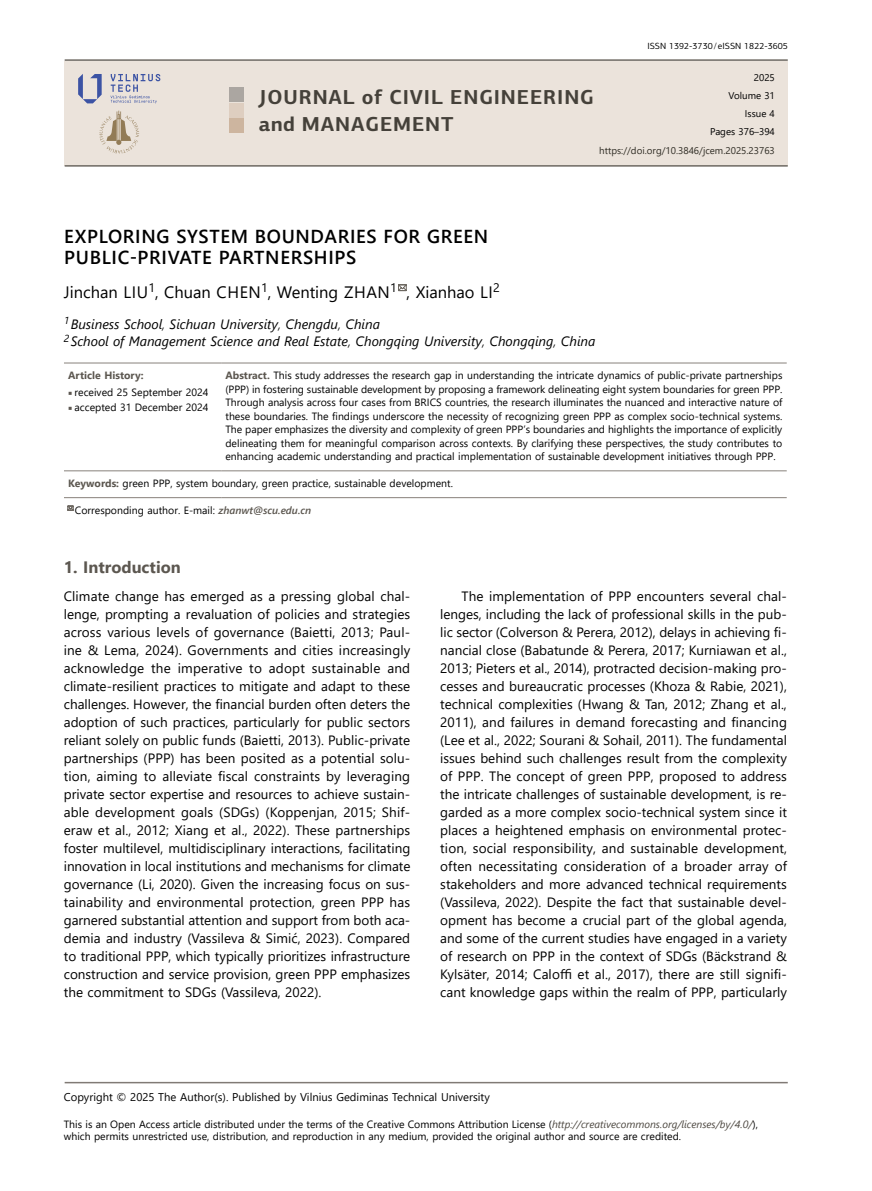
<style>
.page{position:relative;width:872px;height:1191px;background:#fff}
.page>*{position:absolute;margin:0;border:0;box-sizing:border-box;transform-origin:0 0}
.t1{font:700 20.25px/27px "PF Centro Sans Pro";letter-spacing:.045em;color:#45413a}
.T_1{font:600 18.75px/21px "Segoe UI";letter-spacing:.035em;color:#000}
.T_2{font:16.5px "Segoe UI";color:#000}
._01{font:700 16.5px "Segoe UI";color:#5c5750}
._00{font:13.5px/18px "Segoe UI";color:#000;text-align:justify}
.T_3{font:italic 13.5px "Segoe UI";color:#000}
.t2{font:11.25px "Segoe UI";color:#000}
.T_5{font:10.5px/13.5px "Segoe UI";color:#000}
.T_6{font:10.5px "Segoe UI";color:#000}
.t3{font:700 10.5px "Segoe UI";color:#5c5750}
.t4{font:9.75px "Segoe UI";color:#302d25}
.t5{font:9.75px "Segoe UI";color:#000}
.t6{font:9px "PF Centro Sans Pro";color:#000}
.s1{font-weight:300}
.s2{font-weight:700;color:#5c5750}
.s3{font-family:"Minion Pro";color:#5c5750}
.s4{font-weight:600;font-style:italic;color:#5c5750}
.s5{font-style:italic;color:#4d4841}
</style>
<div class="page">
<hr style="left:65px;top:1081px;width:722px;height:2px;background:#807a75">
<div style="left:65px;top:61px;width:722px;height:104px;background:#ebe3db"></div>
<hr style="left:65px;top:59px;width:722px;height:2px;background:#6d6861">
<hr style="left:65px;top:165px;width:722px;height:2px;background:#6d6861">
<div style="left:229px;top:87px;width:15px;height:15px;background:#aba6a1"></div>
<div style="left:229px;top:118px;width:15px;height:15px;background:#cdb59f"></div>
<div style="left:229px;top:103px;width:15px;height:14px;background:#decec0"></div>
<svg style="left:78px;top:74px;width:24px;height:29px"></svg>
<svg style="left:111px;top:74px;width:49px;height:29px"></svg>
<svg style="left:99px;top:111px;width:40px;height:43px"></svg>
<hr style="left:64px;top:362px;width:157px;height:1px;background:#958f8a">
<hr style="left:221px;top:362px;width:565px;height:1px;background:#958f8a">
<hr style="left:64px;top:470px;width:157px;height:1px;background:#958f8a">
<hr style="left:221px;top:470px;width:565px;height:1px;background:#958f8a">
<hr style="left:64px;top:497px;width:157px;height:1px;background:#958f8a">
<hr style="left:221px;top:497px;width:565px;height:1px;background:#958f8a">
<svg style="left:398px;top:284px;width:9px;height:8px"></svg>
<svg style="left:67px;top:505px;width:7px;height:6px"></svg>
<p class="t6" style="left:647px;top:41px;width:142px">ISSN 1392-3730/eISSN 1822-3605</p>
<p class="t5" style="left:754px;top:68px;width:23px">2025</p>
<p class="t5" style="left:728px;top:86px;width:48px">Volume 31</p>
<p class="t5" style="left:745px;top:104px;width:31px">Issue 4</p>
<p class="t5" style="left:710px;top:123px;width:66px">Pages 376–394</p>
<p class="t4" style="left:599px;top:141px;width:177px">https://doi.org/10.3846/jcem.2025.23763</p>
<p class="t1" style="left:259px;top:84px;width:336px">JOURNAL of CIVIL ENGINEERING and MANAGEMENT</p>
<p class="T_1" style="left:64px;top:225px;width:425px">EXPLORING SYSTEM BOUNDARIES FOR GREEN<br>PUBLIC-PRIVATE PARTNERSHIPS</p>
<p class="T_2" style="left:64px;top:276px;width:437px">Jinchan LIU<sup>1</sup>, Chuan CHEN<sup>1</sup>, Wenting ZHAN<sup>1</sup> , Xianhao LI<sup>2</sup></p>
<p class="T_3" style="left:64px;top:311px;width:317px"><sup>1</sup> Business School<span class="s1">,</span> Sichuan University<span class="s1">,</span> Chengdu<span class="s1">,</span> China</p>
<p class="T_3" style="left:64px;top:328px;width:533px"><sup>2</sup> School of Management Science and Real Estate<span class="s1">,</span> Chongqing University<span class="s1">,</span> Chongqing<span class="s1">,</span> China</p>
<p class="t3" style="left:68px;top:365px;width:77px">Article History:</p>
<p class="T_5" style="left:225px;top:368px;width:558px;text-align:justify"><span class="s2">Abstract.</span> This study addresses the research gap in understanding the intricate dynamics of public-private partnerships (PPP) in fostering sustainable development by proposing a framework delineating eight system boundaries for green PPP.<br>Through analysis across four cases from BRICS countries, the research illuminates the nuanced and interactive nature of these boundaries. The findings underscore the necessity of recognizing green PPP as complex socio-technical systems.<br>The paper emphasizes the diversity and complexity of green PPP’s boundaries and highlights the importance of explicitly delineating them for meaningful comparison across contexts. By clarifying these perspectives, the study contributes to enhancing academic understanding and practical implementation of sustainable development initiatives through PPP.</p>
<p class="T_5" style="left:68px;top:384px;width:142px"><span class="s3">■</span> received 25 September 2024</p>
<p class="T_5" style="left:68px;top:399px;width:142px"><span class="s3">■</span> accepted 31 December 2024</p>
<p class="T_6" style="left:68px;top:473px;width:386px"><span class="s2">Keywords:</span> green PPP, system boundary, green practice, sustainable development.</p>
<p class="T_5" style="left:75px;top:502px;width:238px">Corresponding author. E-mail: <span class="s4">zhanwt@scu.edu.cn</span></p>
<p class="_01" style="left:64px;top:551px;width:118px">1. Introduction</p>
<p class="_00" style="left:64px;top:586px;width:348px">Climate change has emerged as a pressing global chal&shy;lenge, prompting a revaluation of policies and strategies across various levels of governance (Baietti, 2013; Paul&shy;ine &amp; Lema, 2024). Governments and cities increasingly acknowledge the imperative to adopt sustainable and climate-resilient practices to mitigate and adapt to these challenges. However, the financial burden often deters the adoption of such practices, particularly for public sectors reliant solely on public funds (Baietti, 2013). Public-private partnerships (PPP) has been posited as a potential solu&shy;tion, aiming to alleviate fiscal constraints by leveraging private sector expertise and resources to achieve sustain&shy;able development goals (SDGs) (Koppenjan, 2015; Shif&shy;eraw et al., 2012; Xiang et al., 2022). These partnerships foster multilevel, multidisciplinary interactions, facilitating innovation in local institutions and mechanisms for climate governance (Li, 2020). Given the increasing focus on sus&shy;tainability and environmental protection, green PPP has garnered substantial attention and support from both aca&shy;demia and industry (Vassileva &amp; Simić, 2023). Compared to traditional PPP, which typically prioritizes infrastructure construction and service provision, green PPP emphasizes the commitment to SDGs (Vassileva, 2022).</p>
<p class="_00" style="left:440px;top:586px;width:348px;text-indent:21px">The implementation of PPP encounters several chal&shy;lenges, including the lack of professional skills in the pub&shy;lic sector (Colverson &amp; Perera, 2012), delays in achieving fi&shy;nancial close (Babatunde &amp; Perera, 2017; Kurniawan et al., 2013; Pieters et al., 2014), protracted decision-making pro&shy;cesses and bureaucratic processes (Khoza &amp; Rabie, 2021), technical complexities (Hwang &amp; Tan, 2012; Zhang et al., 2011), and failures in demand forecasting and financing (Lee et al., 2022; Sourani &amp; Sohail, 2011). The fundamental issues behind such challenges result from the complexity of PPP. The concept of green PPP, proposed to address the intricate challenges of sustainable development, is re&shy;garded as a more complex socio-technical system since it places a heightened emphasis on environmental protec&shy;tion, social responsibility, and sustainable development, often necessitating consideration of a broader array of stakeholders and more advanced technical requirements (Vassileva, 2022). Despite the fact that sustainable devel&shy;opment has become a crucial part of the global agenda, and some of the current studies have engaged in a variety of research on PPP in the context of SDGs (Bäckstrand &amp; Kylsäter, 2014; Caloffi et al., 2017), there are still signifi&shy;cant knowledge gaps within the realm of PPP, particularly</p>
<p class="t2" style="left:64px;top:1086px;width:427px">Copyright © 2025 The Author(s). Published by Vilnius Gediminas Technical University</p>
<p class="T_5" style="left:64px;top:1117px;width:695px;line-height:12px">This is an Open Access article distributed under the terms of the Creative Commons Attribution License (<span class="s5">http://creativecommons.org/licenses/by/4.0/</span>), which permits unrestricted use, distribution, and reproduction in any medium, provided the original author and source are credited.</p>
</div>
